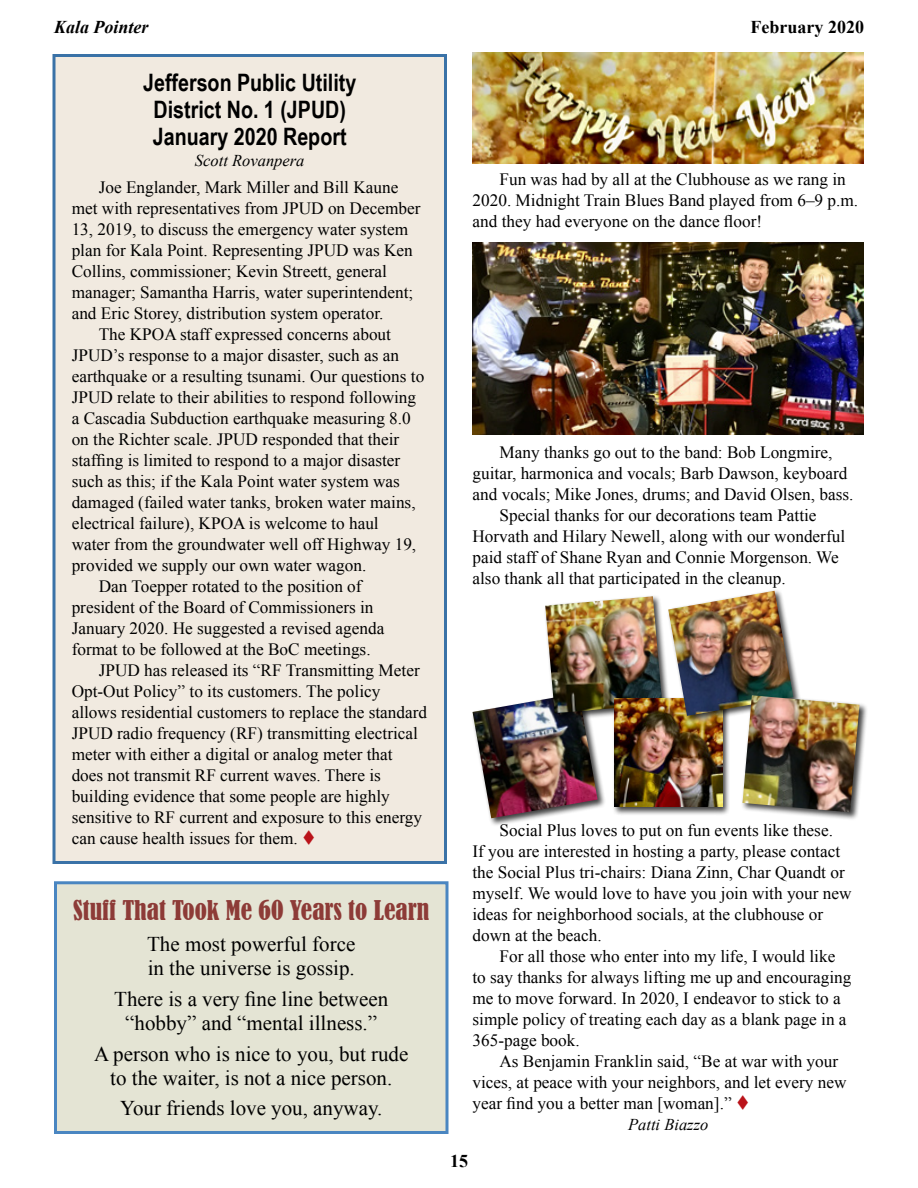
<style>
.page{position:relative;width:918px;height:1188px;background:#fff}
.page>*{position:absolute;margin:0;border:0;box-sizing:border-box;transform-origin:0 0}
.t1{font:condensed 25.5px "Bernard";color:#8d3b37}
.t2{font:700 24px/27px "Arial Narrow";color:#000;text-align:center}
.t3{font:21px/24px "Times New Roman";color:#000;text-align:center}
.t4{font:700 18px "Times New Roman";color:#000}
.t5{font:italic 700 18px "Times New Roman";color:#000}
.t6{font:17.25px/21px "Times New Roman";color:#000}
.t7{font:italic 16.5px "Times New Roman";color:#000}
.s1{color:#ba131a}
</style>
<div class="page">
<div style="left:54px;top:56px;width:392px;height:806px;background:#f1eae0"></div>
<div style="left:52px;top:54px;width:395px;height:810px;border:3px solid #3a72a7"></div>
<img style="left:472px;top:242px;width:392px;height:193px">
<img style="left:472px;top:53px;width:392px;height:110px">
<div style="left:471px;top:692px;width:135px;height:135px;background:#000;opacity:.75"></div>
<img style="left:472px;top:693px;width:126px;height:125px">
<div style="left:544px;top:595px;width:126px;height:127px;background:#000;opacity:.75"></div>
<img style="left:545px;top:596px;width:117px;height:117px">
<div style="left:612px;top:697px;width:118px;height:118px;background:#000;opacity:.75"></div>
<img style="left:614px;top:699px;width:108px;height:108px">
<div style="left:667px;top:589px;width:135px;height:135px;background:#000;opacity:.75"></div>
<img style="left:668px;top:591px;width:125px;height:125px">
<div style="left:741px;top:694px;width:126px;height:127px;background:#000;opacity:.75"></div>
<img style="left:742px;top:695px;width:118px;height:117px">
<div style="left:56px;top:883px;width:391px;height:249px;background:#e4e4d4"></div>
<div style="left:54px;top:881px;width:394px;height:253px;border:3px solid #4a86c1"></div>
<p class="t5" style="left:54px;top:15px;width:96px">Kala Pointer</p>
<p class="t4" style="left:751px;top:15px;width:115px">February 2020</p>
<h2 class="t2" style="left:143px;top:68px;width:215px">Jefferson Public Utility<br>District No. 1 (JPUD)<br>January 2020 Report</h2>
<p class="t7" style="left:195px;top:149px;width:111px">Scott Rovanpera</p>
<p class="t6" style="left:99px;top:177px;width:301px">Joe Englander, Mark Miller and Bill Kaune</p>
<p class="t6" style="left:72px;top:198px;width:350px">met with representatives from JPUD on December</p>
<p class="t6" style="left:72px;top:219px;width:338px">13, 2019, to discuss the emergency water system</p>
<p class="t6" style="left:72px;top:240px;width:343px">plan for Kala Point. Representing JPUD was Ken</p>
<p class="t6" style="left:72px;top:261px;width:317px">Collins, commissioner; Kevin Streett, general</p>
<p class="t6" style="left:72px;top:282px;width:343px">manager; Samantha Harris, water superintendent;</p>
<p class="t6" style="left:72px;top:303px;width:313px">and Eric Storey, distribution system operator.</p>
<p class="t6" style="left:99px;top:324px;width:294px">The KPOA staff expressed concerns about</p>
<p class="t6" style="left:72px;top:345px;width:329px">JPUD’s response to a major disaster, such as an</p>
<p class="t6" style="left:72px;top:366px;width:354px">earthquake or a resulting tsunami. Our questions to</p>
<p class="t6" style="left:72px;top:387px;width:346px">JPUD relate to their abilities to respond following</p>
<p class="t6" style="left:72px;top:408px;width:341px">a Cascadia Subduction earthquake measuring 8.0</p>
<p class="t6" style="left:72px;top:429px;width:329px">on the Richter scale. JPUD responded that their</p>
<p class="t6" style="left:72px;top:450px;width:330px">staffing is limited to respond to a major disaster</p>
<p class="t6" style="left:72px;top:471px;width:330px">such as this; if the Kala Point water system was</p>
<p class="t6" style="left:72px;top:492px;width:345px">damaged (failed water tanks, broken water mains,</p>
<p class="t6" style="left:72px;top:513px;width:309px">electrical failure), KPOA is welcome to haul</p>
<p class="t6" style="left:72px;top:534px;width:346px">water from the groundwater well off Highway 19,</p>
<p class="t6" style="left:72px;top:555px;width:296px">provided we supply our own water wagon.</p>
<p class="t6" style="left:99px;top:576px;width:264px">Dan Toepper rotated to the position of</p>
<p class="t6" style="left:72px;top:597px;width:303px">president of the Board of Commissioners in</p>
<p class="t6" style="left:72px;top:618px;width:314px">January 2020. He suggested a revised agenda</p>
<p class="t6" style="left:72px;top:639px;width:300px">format to be followed at the BoC meetings.</p>
<p class="t6" style="left:99px;top:660px;width:323px">JPUD has released its “RF Transmitting Meter</p>
<p class="t6" style="left:72px;top:681px;width:310px">Opt-Out Policy” to its customers. The policy</p>
<p class="t6" style="left:72px;top:702px;width:357px">allows residential customers to replace the standard</p>
<p class="t6" style="left:72px;top:723px;width:348px">JPUD radio frequency (RF) transmitting electrical</p>
<p class="t6" style="left:72px;top:744px;width:322px">meter with either a digital or analog meter that</p>
<p class="t6" style="left:72px;top:765px;width:311px">does not transmit RF current waves. There is</p>
<p class="t6" style="left:72px;top:786px;width:320px">building evidence that some people are highly</p>
<p class="t6" style="left:72px;top:807px;width:352px">sensitive to RF current and exposure to this energy</p>
<p class="t6" style="left:72px;top:828px;width:246px">can cause health issues for them. <span class="s1">▼</span></p>
<h1 class="t1" style="left:73px;top:896px;width:357px">Stuff That Took Me 60 Years to Learn</h1>
<p class="t3" style="left:147px;top:932px;width:210px;text-align:left">The most powerful force in the universe is gossip.</p>
<p class="t3" style="left:114px;top:987px;width:276px">There is a very fine line between “hobby” and “mental illness.”</p>
<p class="t3" style="left:94px;top:1041px;width:316px">A person who is nice to you, but rude to the waiter, is not a nice person.</p>
<p class="t3" style="left:120px;top:1096px;width:264px">Your friends love you, anyway.</p>
<p class="t6" style="left:473px;top:168px;width:387px;text-indent:27px">Fun was had by all at the Clubhouse as we rang in<br>2020. Midnight Train Blues Band played from 6–9 p.m. and they had everyone on the dance floor!</p>
<p class="t6" style="left:500px;top:441px;width:335px">Many thanks go out to the band: Bob Longmire,</p>
<p class="t6" style="left:473px;top:462px;width:376px">guitar, harmonica and vocals; Barb Dawson, keyboard</p>
<p class="t6" style="left:473px;top:483px;width:382px">and vocals; Mike Jones, drums; and David Olsen, bass.</p>
<p class="t6" style="left:500px;top:504px;width:319px">Special thanks for our decorations team Pattie</p>
<p class="t6" style="left:473px;top:525px;width:374px">Horvath and Hilary Newell, along with our wonderful</p>
<p class="t6" style="left:473px;top:546px;width:368px">paid staff of Shane Ryan and Connie Morgenson. We</p>
<p class="t6" style="left:473px;top:567px;width:315px">also thank all that participated in the cleanup.</p>
<p class="t6" style="left:473px;top:819px;width:381px;text-indent:27px">Social Plus loves to put on fun events like these.<br>If you are interested in hosting a party, please contact the Social Plus tri-chairs: Diana Zinn, Char Quandt or myself. We would love to have you join with your new ideas for neighborhood socials, at the clubhouse or down at the beach.</p>
<p class="t6" style="left:473px;top:945px;width:380px;text-indent:27px">For all those who enter into my life, I would like to say thanks for always lifting me up and encouraging me to move forward. In 2020, I endeavor to stick to a simple policy of treating each day as a blank page in a 365-page book.</p>
<p class="t6" style="left:473px;top:1050px;width:376px;text-indent:27px">As Benjamin Franklin said, “Be at war with your vices, at peace with your neighbors, and let every new year find you a better man [woman].” <span class="s1">▼</span></p>
<p class="t7" style="left:628px;top:1113px;width:82px">Patti Biazzo</p>
<p class="t4" style="left:450px;top:1149px;width:19px">15</p>
</div>
